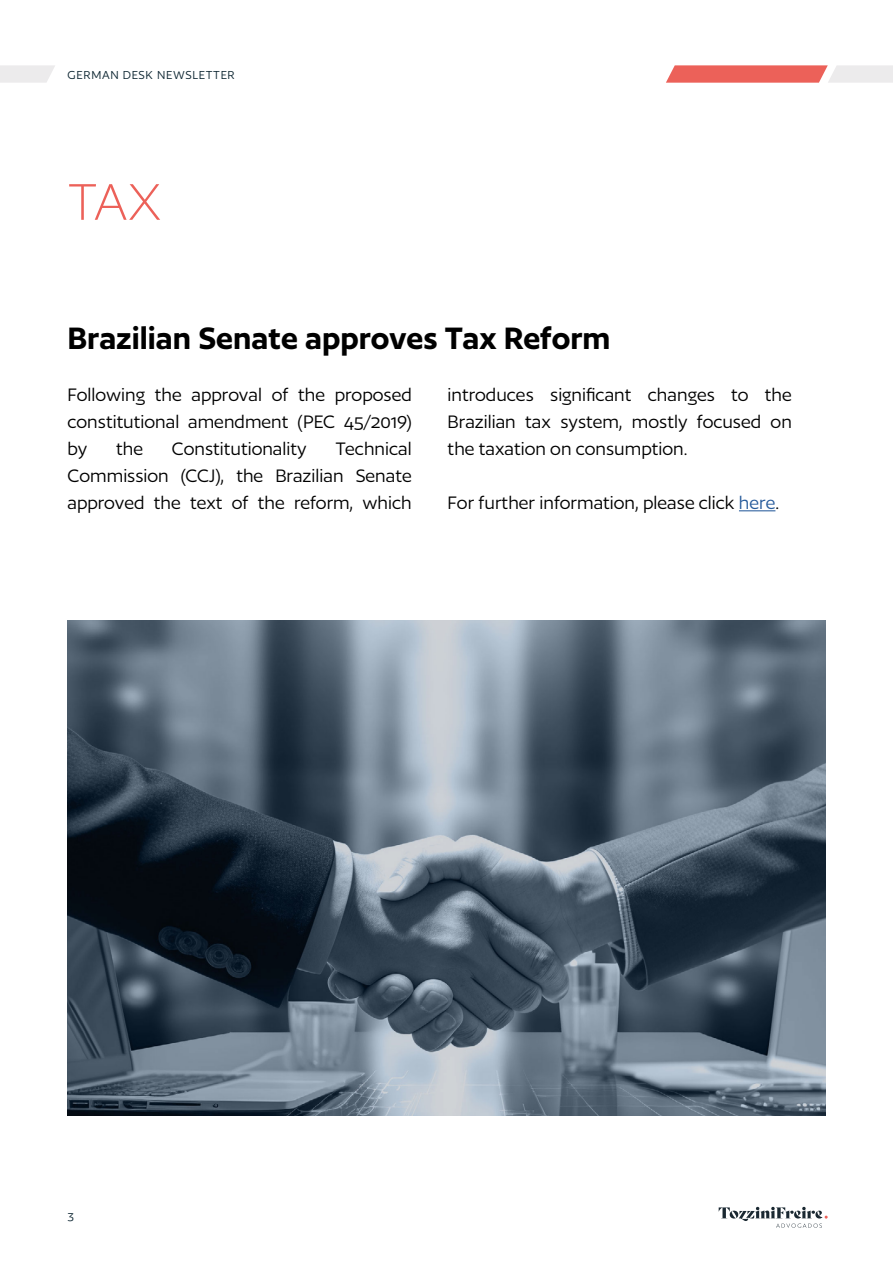
<style>
.page{position:relative;width:893px;height:1263px;background:#fff}
.page>*{position:absolute;margin:0;border:0;box-sizing:border-box;transform-origin:0 0}
.t1{font:300 60px "Author";color:#ec6159}
.t2{font:600 36px "Author";color:#000}
.t3{font:21px/27px "Author";color:#000;text-align:justify}
.t4{font:13.5px "Author";letter-spacing:.05em;color:#0b2430}
.s1{color:#275b9b}
</style>
<div class="page">
<svg style="left:0;top:65px;width:55px;height:18px"></svg>
<svg style="left:666px;top:65px;width:227px;height:18px;background:#ed938e"></svg>
<svg style="left:719px;top:1207px;width:109px;height:21px"></svg>
<img style="left:68px;top:621px;width:757px;height:494px">
<hr style="left:739px;top:510px;width:36px;height:1px;background:#275b9b">
<p class="t4" style="left:68px;top:68px;width:169px">GERMAN DESK NEWSLETTER</p>
<h1 class="t1" style="left:68px;top:172px;width:96px">TAX</h1>
<h2 class="t2" style="left:68px;top:319px;width:545px">Brazilian Senate approves Tax Reform</h2>
<p class="t3" style="left:68px;top:381px;width:346px">Following the approval of the proposed constitutional amendment (PEC 45/2019) by</p>
<p class="t3" style="left:448px;top:381px;width:346px">introduces significant changes to the Brazilian tax system, mostly focused on the taxation on consumption.</p>
<p class="t3" style="left:448px;top:489px;width:333px">For further information, please click <span class="s1">here</span>.</p>
<p class="t3" style="left:68px;top:435px;width:346px;text-indent:268px">Technical Commission (CCJ), the Brazilian Senate approved the text of the reform, which</p>
<p class="t3" style="left:116px;top:435px;width:29px">the</p>
<p class="t3" style="left:172px;top:435px;width:136px">Constitutionality</p>
<p class="t4" style="left:68px;top:1209px;width:8px">3</p>
</div>
